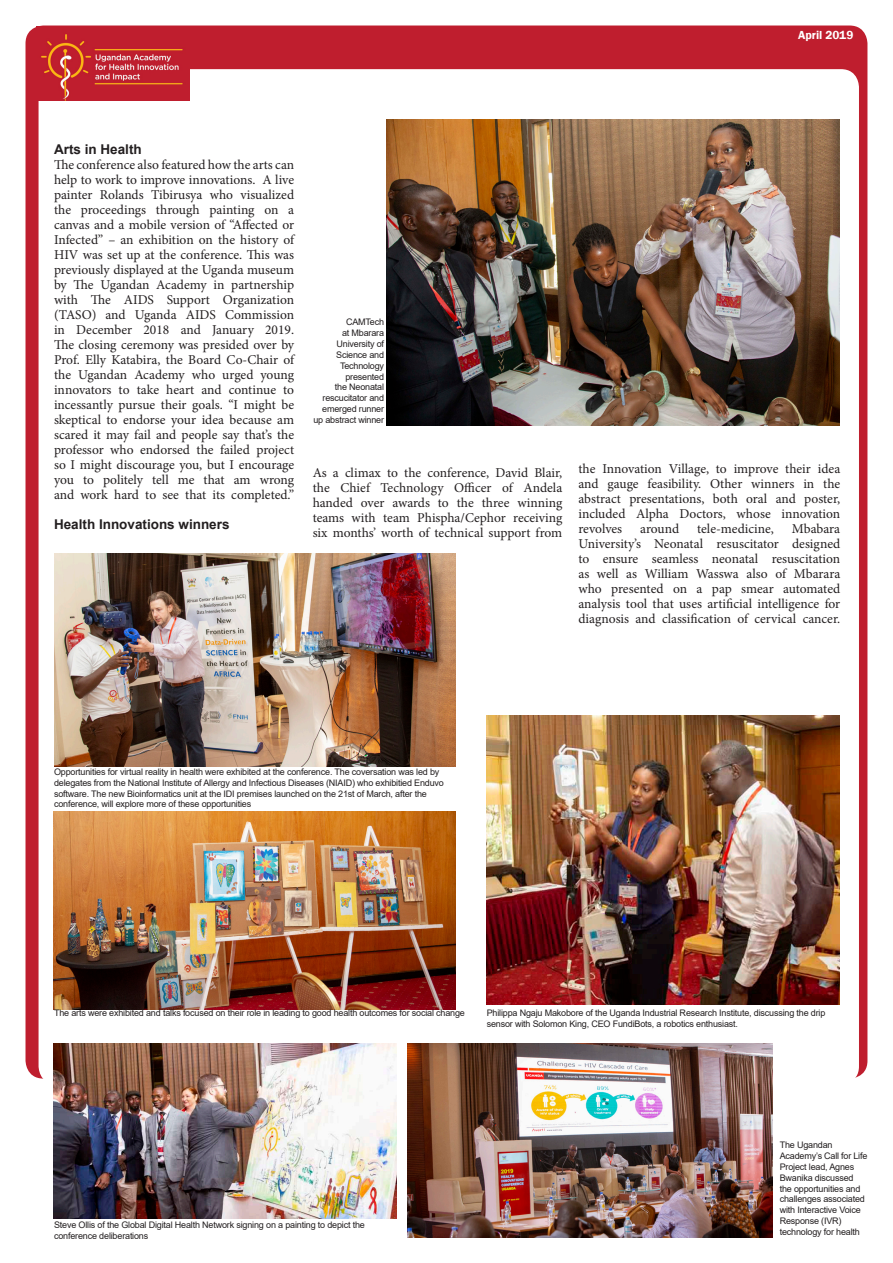
<style>
.page{position:relative;width:893px;height:1263px;background:#fff}
.page>*{position:absolute;margin:0;border:0;box-sizing:border-box;transform-origin:0 0}
.t1{font:13.5px/15px "Minion Pro";letter-spacing:-.005em;color:#231f20;text-align:justify}
.t2{font:700 13.5px "Arial";color:#231f20}
.t3{font:600 12px "Franklin Gothic";color:#fff}
.t4{font:9px/10.8px "Arial";letter-spacing:-.02em;color:#231f20}
</style>
<div class="page">
<div style="left:26px;top:26px;width:841px;height:1052px;background:#bf1e2e;border-radius:18px"></div>
<div style="left:39px;top:69px;width:820px;height:1015px;background:#fff;border-radius:18px"></div>
<img style="left:37px;top:26px;width:153px;height:74px">
<img style="left:487px;top:715px;width:352px;height:289px">
<img style="left:54px;top:811px;width:402px;height:198px">
<img style="left:387px;top:119px;width:452px;height:307px">
<img style="left:54px;top:1043px;width:342px;height:175px">
<img style="left:408px;top:1043px;width:364px;height:194px">
<img style="left:54px;top:553px;width:401px;height:214px">
<p class="t3" style="left:798px;top:28px;width:57px">April 2019</p>
<p class="t2" style="left:54px;top:140px;width:89px">Arts in Health</p>
<p class="t1" style="left:54px;top:157px;width:242px">The conference also featured how the arts can help to work to improve innovations. A live painter Rolands Tibirusya who visualized the proceedings through painting on a canvas and a mobile version of “Affected or Infected” – an exhibition on the history of HIV was set up at the conference. This was previously displayed at the Uganda museum by The Ugandan Academy in partnership with The AIDS Support Organization (TASO) and Uganda AIDS Commission in December 2018 and January 2019.<br>The closing ceremony was presided over by Prof. Elly Katabira, the Board Co-Chair of the Ugandan Academy who urged young innovators to take heart and continue to incessantly pursue their goals. “I might be skeptical to endorse your idea because am scared it may fail and people say that’s the professor who endorsed the failed project so I might discourage you, but I encourage you to politely tell me that am wrong and work hard to see that its completed.”</p>
<p class="t2" style="left:54px;top:515px;width:177px">Health Innovations winners</p>
<p class="t4" style="left:313px;top:317px;width:72px;text-align:right">CAMTech<br>at Mbarara<br>University of<br>Science and<br>Technology presented<br>the Neonatal rescucitator and emerged runner up abstract winner</p>
<p class="t1" style="left:313px;top:465px;width:251px">As a climax to the conference, David Blair, the Chief Technology Officer of Andela handed over awards to the three winning teams with team Phispha/Cephor receiving six months’ worth of technical support from</p>
<p class="t1" style="left:578px;top:461px;width:263px">the Innovation Village, to improve their idea and gauge feasibility. Other winners in the abstract presentations, both oral and poster, included Alpha Doctors, whose innovation revolves</p>
<p class="t1" style="left:578px;top:521px;width:263px;text-indent:213px">Mbabara University’s Neonatal resuscitator designed to ensure seamless neonatal resuscitation as well as William Wasswa also of Mbarara who presented on a pap smear automated analysis tool that uses artificial intelligence for diagnosis and classification of cervical cancer.</p>
<p class="t1" style="left:640px;top:521px;width:41px">around</p>
<p class="t1" style="left:697px;top:521px;width:78px">tele-medicine,</p>
<p class="t4" style="left:54px;top:766px;width:391px">Opportunities for virtual reality in health were exhibited at the conference. The coversation was led by delegates from the National Institute of Allergy and Infectious Diseases (NIAID) who exhibitied Enduvo software. The new Bioinformatics unit at the IDI premises launched on the 21st of March, after the conference, will explore more of these opportunities</p>
<p class="t4" style="left:54px;top:1007px;width:412px">The arts were exhibited and talks focused on their role in leading to good health outcomes for social change</p>
<p class="t4" style="left:487px;top:1007px;width:340px">Philippa Ngaju Makobore of the Uganda Industrial Research Institute, discussing the drip sensor with Solomon King, CEO FundiBots, a robotics enthusiast.</p>
<p class="t4" style="left:54px;top:1219px;width:312px">Steve Ollis of the Global Digital Health Network signing on a painting to depict the conference deliberations</p>
<p class="t4" style="left:780px;top:1139px;width:89px">The Ugandan<br>Academy’s Call for Life<br>Project lead, Agnes<br>Bwanika discussed the opportunities and challenges associated with Interactive Voice<br>Response (IVR) technology for health</p>
</div>
